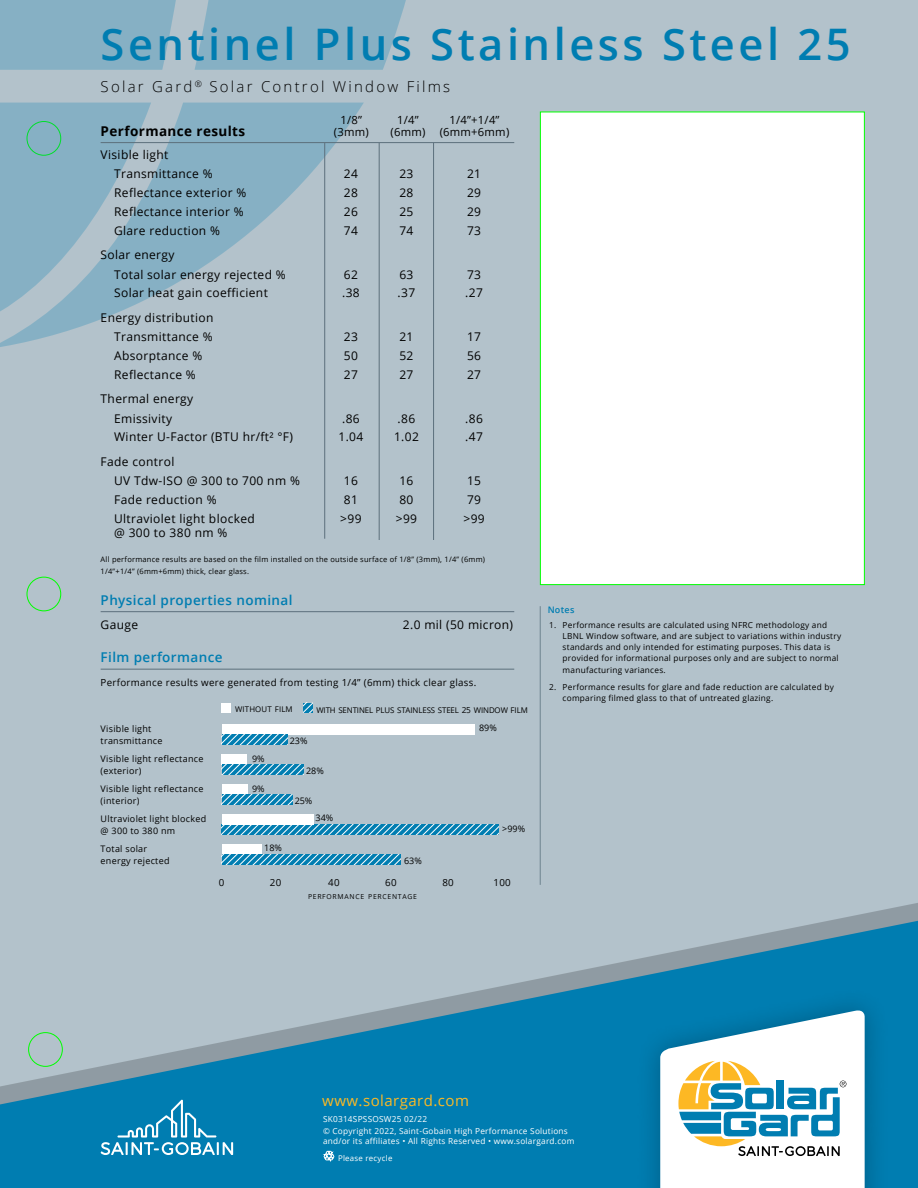
<style>
.page{position:relative;width:918px;height:1188px;background:#b3c2cb}
.page>*{position:absolute;margin:0;border:0;box-sizing:border-box;transform-origin:0 0}
.t1{font:600 43.5px "Open Sans";letter-spacing:.08em;color:#007db1}
.t2{font:300 15px "Open Sans";letter-spacing:.15em;color:#000}
.t3{font:15px "Open Sans";letter-spacing:.03em;color:#fdb924}
.t4{font:600 13.5px "Open Sans";letter-spacing:.03em;color:#007db1}
.t5{font:700 13.5px "Open Sans";letter-spacing:.03em;color:#000}
.t6{font:12px/19.2px "Open Sans";letter-spacing:.03em;color:#000}
.t7{font:11.25px "Open Sans";letter-spacing:.02em;color:#000}
.t8{font:9.75px "Open Sans";letter-spacing:.03em;color:#000}
.t9{font:9px/12px "Open Sans";letter-spacing:.03em;color:#000}
.t10{font:600 9px "Open Sans";letter-spacing:.03em;color:#007db1}
.t11{font:8.25px/11.2px "Open Sans";letter-spacing:.03em;color:#000}
.t12{font:8.25px/12.6px "Open Sans";letter-spacing:.03em;color:#fff}
.t13{font:7.8px "Open Sans";letter-spacing:-.015em;color:#000}
.t14{font:7.8px "Open Sans";letter-spacing:.03em;color:#fff}
.t15{font:7.8px "Open Sans";letter-spacing:.015em;color:#000}
.t16{font:7.5px/12px "Open Sans";letter-spacing:.03em;color:#000}
.t17{font:6.9px "Open Sans";letter-spacing:.105em;color:#000}
.s1{font-size:8.25px}
</style>
<div class="page">
<svg style="left:0;top:921px;width:918px;height:267px;fill:#007db1"></svg>
<div style="left:27px;top:577px;width:34px;height:34px;border:1px solid #0f0;border-radius:50%"></div>
<div style="left:28px;top:1032px;width:35px;height:35px;border:1px solid #0f0;border-radius:50%"></div>
<hr style="left:540px;top:606px;width:1px;height:279px;background:#6e838f">
<div style="left:540px;top:112px;width:325px;height:473px;background:#fff;border:1px solid #0f0"></div>
<svg style="left:323px;top:1151px;width:11px;height:11px"></svg>
<div style="left:634px;top:985px;width:257px;height:203px;background:#000;opacity:.25"></div>
<svg style="left:101px;top:1100px;width:132px;height:55px"></svg>
<svg style="left:0;top:103px;width:364px;height:246px;fill:#86b0c4"></svg>
<svg style="left:0;top:0;width:406px;height:70px"></svg>
<hr style="left:324px;top:143px;width:1px;height:396px;background:#5c6f7c">
<hr style="left:379px;top:143px;width:1px;height:397px;background:#5c6f7c">
<hr style="left:433px;top:143px;width:1px;height:397px;background:#5c6f7c">
<hr style="left:101px;top:142px;width:413px;height:1px;background:#5c6f7c">
<hr style="left:101px;top:611px;width:413px;height:1px;background:#5c6f7c">
<hr style="left:101px;top:669px;width:413px;height:1px;background:#5c6f7c">
<svg style="left:303px;top:703px;width:9px;height:10px"></svg>
<div style="left:222px;top:703px;width:9px;height:10px;background:#fff"></div>
<div style="left:222px;top:725px;width:253px;height:10px;background:#fff"></div>
<svg style="left:222px;top:825px;width:277px;height:10px"></svg>
<div style="left:222px;top:815px;width:91px;height:10px;background:#fff"></div>
<div style="left:222px;top:845px;width:39px;height:10px;background:#fff"></div>
<svg style="left:222px;top:735px;width:65px;height:10px"></svg>
<div style="left:221px;top:755px;width:26px;height:10px;background:#fff"></div>
<svg style="left:222px;top:765px;width:81px;height:10px"></svg>
<div style="left:222px;top:785px;width:26px;height:10px;background:#fff"></div>
<svg style="left:222px;top:795px;width:71px;height:10px"></svg>
<svg style="left:222px;top:855px;width:179px;height:10px"></svg>
<svg style="left:660px;top:1009px;width:205px;height:179px"></svg>
<h1 class="t1" style="left:101px;top:15px;width:751px">Sentinel Plus Stainless Steel 25</h1>
<p class="t2" style="left:101px;top:77px;width:351px">Solar Gard<sup>®</sup> Solar Control Window Films</p>
<p class="t7" style="left:341px;top:112px;width:23px">1/8”</p>
<p class="t7" style="left:397px;top:112px;width:23px">1/4”</p>
<p class="t7" style="left:449px;top:112px;width:52px">1/4”+1/4”</p>
<p class="t5" style="left:101px;top:121px;width:146px">Performance results</p>
<p class="t7" style="left:334px;top:124px;width:36px">(3mm)</p>
<p class="t7" style="left:391px;top:124px;width:36px">(6mm)</p>
<p class="t7" style="left:440px;top:124px;width:71px">(6mm+6mm)</p>
<p class="t6" style="left:114px;top:145px;width:100px;text-indent:-14px">Visible light<br>Transmittance %</p>
<p class="t6" style="left:344px;top:164px;width:16px">24</p>
<p class="t6" style="left:399px;top:164px;width:16px">23</p>
<p class="t6" style="left:467px;top:164px;width:16px">21</p>
<p class="t6" style="left:114px;top:183px;width:134px">Reflectance exterior %</p>
<p class="t6" style="left:344px;top:183px;width:16px">28</p>
<p class="t6" style="left:399px;top:183px;width:16px">28</p>
<p class="t6" style="left:467px;top:183px;width:16px">29</p>
<p class="t6" style="left:114px;top:202px;width:131px">Reflectance interior %</p>
<p class="t6" style="left:344px;top:202px;width:16px">26</p>
<p class="t6" style="left:399px;top:202px;width:16px">25</p>
<p class="t6" style="left:467px;top:202px;width:16px">29</p>
<p class="t6" style="left:114px;top:220px;width:107px">Glare reduction %</p>
<p class="t6" style="left:344px;top:220px;width:16px">74</p>
<p class="t6" style="left:399px;top:220px;width:16px">74</p>
<p class="t6" style="left:467px;top:220px;width:16px">73</p>
<p class="t6" style="left:114px;top:245px;width:173px;text-indent:-14px">Solar energy<br>Total solar energy rejected %</p>
<p class="t6" style="left:344px;top:264px;width:16px">62</p>
<p class="t6" style="left:399px;top:264px;width:16px">63</p>
<p class="t6" style="left:467px;top:264px;width:16px">73</p>
<p class="t6" style="left:114px;top:283px;width:155px">Solar heat gain coefficient</p>
<p class="t6" style="left:342px;top:283px;width:19px">.38</p>
<p class="t6" style="left:398px;top:283px;width:19px">.37</p>
<p class="t6" style="left:465px;top:283px;width:19px">.27</p>
<p class="t6" style="left:101px;top:308px;width:114px;text-align:right">Energy distribution<br>Transmittance %</p>
<p class="t6" style="left:344px;top:327px;width:16px">23</p>
<p class="t6" style="left:399px;top:327px;width:16px">21</p>
<p class="t6" style="left:467px;top:327px;width:16px">17</p>
<p class="t6" style="left:114px;top:346px;width:90px">Absorptance %</p>
<p class="t6" style="left:344px;top:346px;width:16px">50</p>
<p class="t6" style="left:399px;top:346px;width:16px">52</p>
<p class="t6" style="left:467px;top:346px;width:16px">56</p>
<p class="t6" style="left:114px;top:364px;width:83px">Reflectance %</p>
<p class="t6" style="left:344px;top:364px;width:16px">27</p>
<p class="t6" style="left:399px;top:364px;width:16px">27</p>
<p class="t6" style="left:467px;top:364px;width:16px">27</p>
<p class="t6" style="left:114px;top:389px;width:81px;text-indent:-14px">Thermal energy<br>Emissivity</p>
<p class="t6" style="left:342px;top:408px;width:19px">.86</p>
<p class="t6" style="left:398px;top:408px;width:19px">.86</p>
<p class="t6" style="left:465px;top:408px;width:19px">.86</p>
<p class="t6" style="left:114px;top:427px;width:180px">Winter U-Factor (BTU hr/ft² °F)</p>
<p class="t6" style="left:339px;top:427px;width:26px">1.04</p>
<p class="t6" style="left:394px;top:427px;width:26px">1.02</p>
<p class="t6" style="left:465px;top:427px;width:19px">.47</p>
<p class="t6" style="left:114px;top:452px;width:187px;text-indent:-14px">Fade control<br>UV Tdw-ISO @ 300 to 700 nm %</p>
<p class="t6" style="left:344px;top:471px;width:16px">16</p>
<p class="t6" style="left:399px;top:471px;width:16px">16</p>
<p class="t6" style="left:467px;top:471px;width:16px">15</p>
<p class="t6" style="left:114px;top:490px;width:104px">Fade reduction %</p>
<p class="t6" style="left:344px;top:490px;width:16px">81</p>
<p class="t6" style="left:399px;top:490px;width:16px">80</p>
<p class="t6" style="left:467px;top:490px;width:16px">79</p>
<p class="t6" style="left:114px;top:509px;width:142px">Ultraviolet light blocked</p>
<p class="t6" style="left:340px;top:509px;width:23px">&gt;99</p>
<p class="t6" style="left:396px;top:509px;width:23px">&gt;99</p>
<p class="t6" style="left:463px;top:509px;width:23px">&gt;99</p>
<p class="t6" style="left:114px;top:522px;width:115px">@ 300 to 380 nm %</p>
<p class="t16" style="left:101px;top:553px;width:386px">All performance results are based on the film installed on the outside surface of 1/8” (3mm), 1/4” (6mm)<br>1/4”+1/4” (6mm+6mm) thick, clear glass.</p>
<p class="t4" style="left:101px;top:591px;width:193px">Physical properties nominal</p>
<p class="t6" style="left:101px;top:615px;width:39px">Gauge</p>
<p class="t6" style="left:403px;top:615px;width:112px">2.0 mil (50 micron)</p>
<p class="t4" style="left:101px;top:648px;width:123px">Film performance</p>
<p class="t8" style="left:101px;top:675px;width:377px">Performance results were generated from testing 1/4” (6mm) thick clear glass.</p>
<p class="t15" style="left:235px;top:704px;width:59px">WITHOUT FILM</p>
<p class="t13" style="left:316px;top:705px;width:213px">WITH SENTINEL PLUS STAINLESS STEEL <span class="s1">25</span> WINDOW FILM</p>
<p class="t9" style="left:101px;top:722px;width:63px">Visible light transmittance</p>
<p class="t9" style="left:101px;top:752px;width:104px">Visible light reflectance (exterior)</p>
<p class="t9" style="left:101px;top:782px;width:104px">Visible light reflectance (interior)</p>
<p class="t9" style="left:101px;top:812px;width:107px">Ultraviolet light blocked @ 300 to 380 nm</p>
<p class="t9" style="left:101px;top:842px;width:70px">Total solar energy rejected</p>
<p class="t9" style="left:252px;top:752px;width:14px">9%</p>
<p class="t9" style="left:252px;top:782px;width:14px">9%</p>
<p class="t9" style="left:290px;top:734px;width:19px">23%</p>
<p class="t9" style="left:306px;top:764px;width:19px">28%</p>
<p class="t9" style="left:295px;top:794px;width:19px">25%</p>
<p class="t9" style="left:316px;top:812px;width:19px">34%</p>
<p class="t9" style="left:264px;top:842px;width:19px">18%</p>
<p class="t9" style="left:404px;top:854px;width:19px">63%</p>
<p class="t9" style="left:479px;top:722px;width:19px">89%</p>
<p class="t9" style="left:502px;top:822px;width:24px">&gt;99%</p>
<p class="t8" style="left:219px;top:876px;width:7px">0</p>
<p class="t8" style="left:270px;top:876px;width:13px">20</p>
<p class="t8" style="left:328px;top:876px;width:13px">40</p>
<p class="t8" style="left:385px;top:876px;width:13px">60</p>
<p class="t8" style="left:442px;top:876px;width:13px">80</p>
<p class="t8" style="left:494px;top:876px;width:19px">100</p>
<p class="t17" style="left:308px;top:892px;width:111px">PERFORMANCE PERCENTAGE</p>
<p class="t10" style="left:548px;top:604px;width:28px">Notes</p>
<p class="t11" style="left:563px;top:619px;width:280px;text-indent:-13px">1. Performance results are calculated using NFRC methodology and LBNL Window software, and are subject to variations within industry standards and only intended for estimating purposes. This data is provided for informational purposes only and are subject to normal manufacturing variances.</p>
<p class="t11" style="left:563px;top:681px;width:273px;text-indent:-13px">2. Performance results for glare and fade reduction are calculated by comparing filmed glass to that of untreated glazing.</p>
<p class="t3" style="left:322px;top:1090px;width:148px">www.solargard.com</p>
<p class="t12" style="left:323px;top:1112px;width:246px">SK0314SPSSOSW25 02/22<br>© Copyright 2022, Saint-Gobain High Performance Solutions</p>
<p class="t12" style="left:323px;top:1135px;width:253px">and/or its affiliates • All Rights Reserved • www.solargard.com</p>
<p class="t14" style="left:338px;top:1153px;width:56px">Please recycle</p>
</div>
